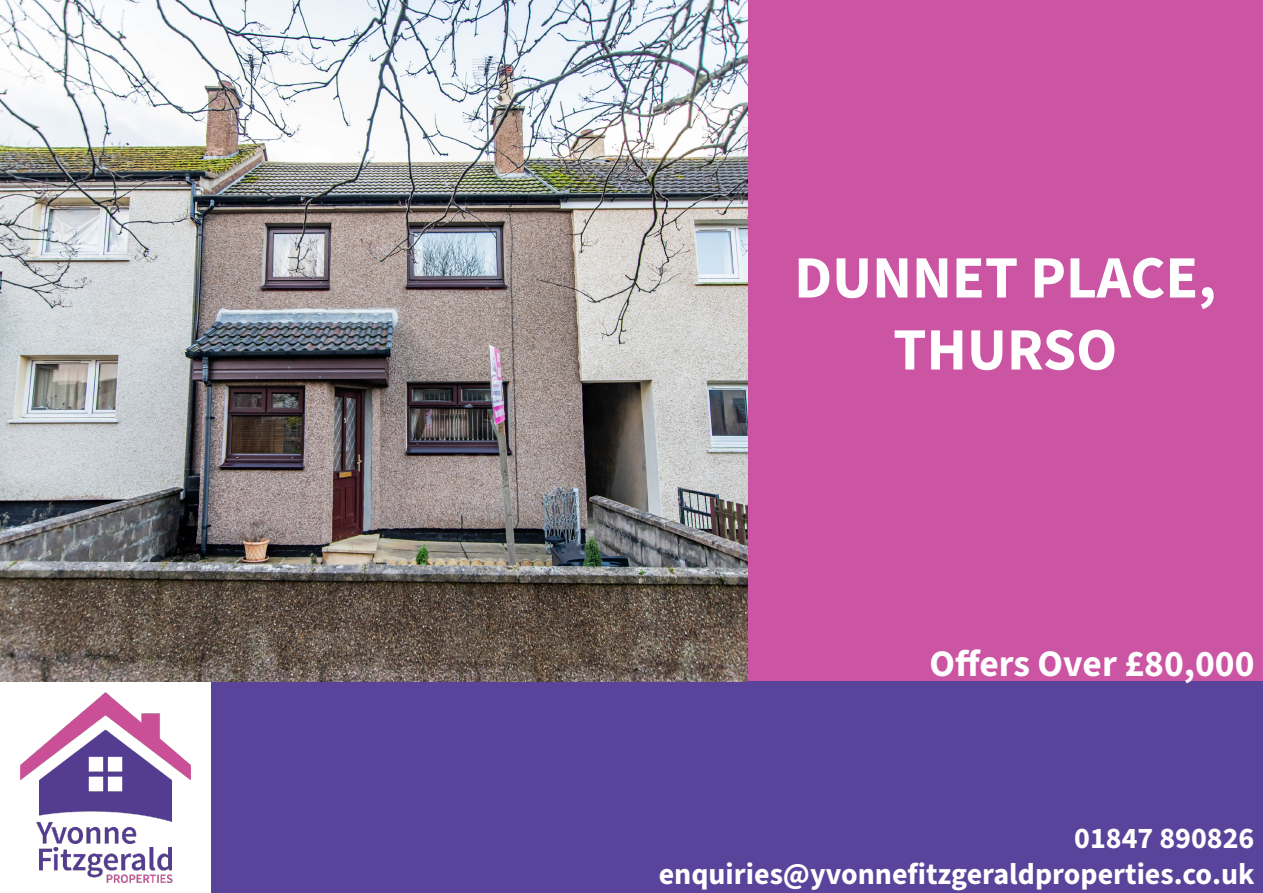
<style>
.page{position:relative;width:1263px;height:893px;background:#cb54a3}
.page>*{position:absolute;margin:0;border:0;box-sizing:border-box;transform-origin:0 0}
.t1{font:700 60px "Source Sans 3";color:#fff}
.t2{font:700 37.5px "Source Sans 3";color:#fff}
.t3{font:700 30px "Source Sans 3";color:#fff}
</style>
<div class="page">
<div style="left:0;top:681px;width:212px;height:212px;background:#fff"></div>
<img style="left:21px;top:692px;width:170px;height:190px">
<div style="left:212px;top:681px;width:1051px;height:212px;background:#5a439a"></div>
<img style="left:0;top:0;width:747px;height:681px">
<p class="t1" style="left:794px;top:238px;width:424px">DUNNET PLACE,</p>
<p class="t1" style="left:893px;top:310px;width:226px">THURSO</p>
<p class="t2" style="left:929px;top:639px;width:326px">Offers Over £80,000</p>
<p class="t3" style="left:1074px;top:819px;width:182px">01847 890826</p>
<p class="t3" style="left:659px;top:855px;width:597px">enquiries@yvonnefitzgeraldproperties.co.uk</p>
</div>
